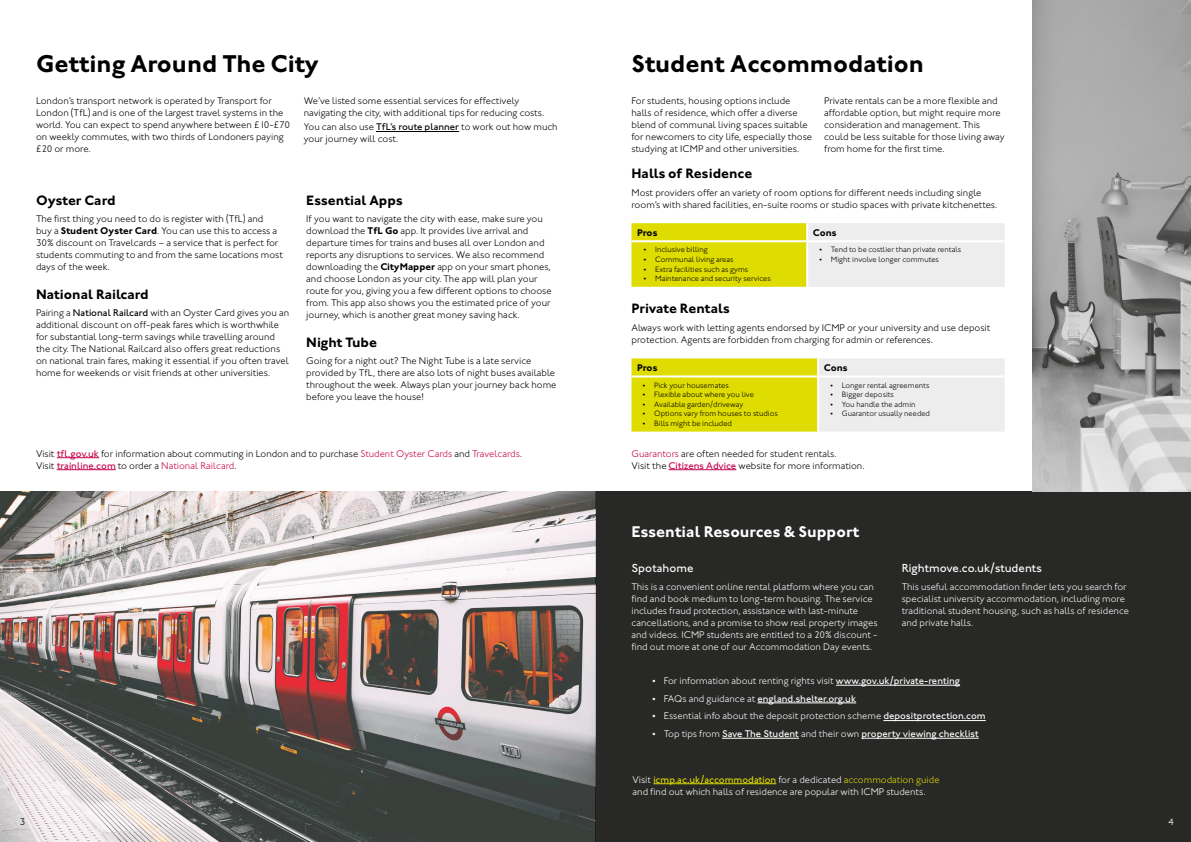
<style>
.page{position:relative;width:1191px;height:842px;background:#fff}
.page>*{position:absolute;margin:0;border:0;box-sizing:border-box;transform-origin:0 0}
.t1{font:700 25px "Johnston ITC";color:#000}
.t2{font:700 16px "Johnston ITC";color:#fff}
.t3{font:700 14px "Johnston ITC";color:#000}
.t4{font:500 12px "Johnston ITC";color:#fff}
.t5{font:300 10px/12px "Johnston ITC";color:#000}
.t6{font:300 10px/12px "Johnston ITC";color:#fff}
.t7{font:500 10px "Johnston ITC";color:#fff}
.t8{font:700 10px "Johnston ITC";color:#000}
.t9{font:300 8px "Johnston ITC";color:#000}
.s1{font-weight:500}
.s2{font-weight:700}
.s3{font-weight:500;color:#c4014b}
.s4{color:#c4014b}
.s5{font-weight:300}
.s6{font-weight:500;color:#dedc00}
.s7{color:#dedc00}
</style>
<div class="page">
<div style="left:595px;top:492px;width:596px;height:350px;background:#282827"></div>
<img style="left:0;top:492px;width:595px;height:350px">
<svg style="left:631px;top:223px;width:373px;height:64px;background:#e6e57f"></svg>
<hr style="left:631px;top:240px;width:176px;height:2px;background:#fff">
<hr style="left:807px;top:240px;width:197px;height:2px;background:#fff">
<hr style="left:806px;top:242px;width:2px;height:45px;background:#fff">
<svg style="left:631px;top:358px;width:373px;height:74px;background:#e5e579"></svg>
<hr style="left:631px;top:375px;width:187px;height:2px;background:#fff">
<hr style="left:818px;top:375px;width:186px;height:2px;background:#fff">
<hr style="left:817px;top:377px;width:2px;height:55px;background:#fff">
<hr style="left:376px;top:131px;width:83px;height:1px;background:#000">
<hr style="left:57px;top:457px;width:42px;height:1px;background:#c4014b">
<hr style="left:57px;top:469px;width:59px;height:1px;background:#c4014b">
<hr style="left:653px;top:783px;width:123px;height:1px;background:#dedc00">
<hr style="left:668px;top:469px;width:68px;height:1px;background:#c4014b">
<hr style="left:836px;top:685px;width:124px;height:1px;background:#fff">
<hr style="left:757px;top:702px;width:99px;height:1px;background:#fff">
<hr style="left:883px;top:720px;width:102px;height:1px;background:#fff">
<hr style="left:722px;top:738px;width:77px;height:1px;background:#fff">
<hr style="left:861px;top:738px;width:117px;height:1px;background:#fff">
<img style="left:1032px;top:0;width:159px;height:492px">
<h1 class="t1" style="left:36px;top:49px;width:284px">Getting Around The City</h1>
<p class="t5" style="left:36px;top:94px;width:255px">London’s transport network is operated by Transport for London (TfL) and is one of the largest travel systems in the world. You can expect to spend anywhere between £10-£70 on weekly commutes, with two thirds of Londoners paying £20 or more.</p>
<p class="t5" style="left:304px;top:94px;width:242px">We’ve listed some essential services for effectively navigating the city, with additional tips for reducing costs.</p>
<p class="t5" style="left:304px;top:121px;width:255px">You can also use <span class="s1">TfL’s route planner</span> to work out how much your journey will cost.</p>
<h3 class="t3" style="left:36px;top:192px;width:81px">Oyster Card</h3>
<p class="t5" style="left:36px;top:213px;width:248px">The first thing you need to do is register with (TfL) and<br>buy a <span class="s2">Student Oyster Card</span>. You can use this to access a 30% discount on Travelcards – a service that is perfect for students commuting to and from the same locations most days of the week.</p>
<h3 class="t3" style="left:36px;top:285px;width:114px">National Railcard</h3>
<p class="t5" style="left:36px;top:307px;width:255px">Pairing a <span class="s1">National Railcard</span> with an Oyster Card gives you an additional discount on off-peak fares which is worthwhile for substantial long-term savings while travelling around the city. The National Railcard also offers great reductions on national train fares, making it essential if you often travel home for weekends or visit friends at other universities.</p>
<h3 class="t3" style="left:306px;top:192px;width:98px">Essential Apps</h3>
<p class="t5" style="left:306px;top:213px;width:247px">If you want to navigate the city with ease, make sure you download the <span class="s2">TfL Go</span> app. It provides live arrival and departure times for trains and buses all over London and reports any disruptions to services. We also recommend downloading the <span class="s2">CityMapper</span> app on your smart phones, and choose London as your city. The app will plan your route for you, giving you a few different options to choose from. This app also shows you the estimated price of your journey, which is another great money saving hack.</p>
<h3 class="t3" style="left:306px;top:333px;width:72px">Night Tube</h3>
<p class="t5" style="left:306px;top:355px;width:252px">Going for a night out? The Night Tube is a late service provided by TfL, there are also lots of night buses available throughout the week. Always plan your journey back home before you leave the house!</p>
<p class="t5" style="left:36px;top:447px;width:487px">Visit <span class="s3">tfl.gov.uk</span> for information about commuting in London and to purchase <span class="s4">Student Oyster Cards</span> and <span class="s4">Travelcards</span>.<br>Visit <span class="s3">trainline.com</span> to order a <span class="s4">National Railcard</span>.</p>
<h1 class="t1" style="left:631px;top:49px;width:294px">Student Accommodation</h1>
<p class="t5" style="left:631px;top:94px;width:182px">For students, housing options include halls of residence, which offer a diverse blend of communal living spaces suitable for newcomers to city life, especially those studying at ICMP and other universities.</p>
<p class="t5" style="left:824px;top:94px;width:182px">Private rentals can be a more flexible and affordable option, but might require more consideration and management. This could be less suitable for those living away from home for the first time.</p>
<h3 class="t3" style="left:631px;top:165px;width:122px">Halls of Residence</h3>
<p class="t5" style="left:631px;top:186px;width:367px">Most providers offer an variety of room options for different needs including single room’s with shared facilities, en-suite rooms or studio spaces with private kitchenettes.</p>
<p class="t8" style="left:637px;top:226px;width:22px">Pros</p>
<p class="t8" style="left:813px;top:226px;width:25px">Cons</p>
<p class="t9" style="left:644px;top:245px;width:65px">• Inclusive billing</p>
<p class="t9" style="left:644px;top:255px;width:91px">• Communal living areas</p>
<p class="t9" style="left:644px;top:264px;width:106px">• Extra facilities such as gyms</p>
<p class="t9" style="left:644px;top:274px;width:128px">• Maintenance and security services</p>
<p class="t9" style="left:819px;top:245px;width:143px">• Tend to be costlier than private rentals</p>
<p class="t9" style="left:819px;top:255px;width:121px">• Might involve longer commutes</p>
<h3 class="t3" style="left:631px;top:300px;width:100px">Private Rentals</h3>
<p class="t5" style="left:631px;top:321px;width:360px">Always work with letting agents endorsed by ICMP or your university and use deposit protection. Agents are forbidden from charging for admin or references.</p>
<p class="t8" style="left:637px;top:361px;width:22px">Pros</p>
<p class="t8" style="left:824px;top:361px;width:25px">Cons</p>
<p class="t9" style="left:643px;top:380px;width:87px">• Pick your housemates</p>
<p class="t9" style="left:643px;top:390px;width:113px">• Flexible about where you live</p>
<p class="t9" style="left:643px;top:399px;width:102px">• Available garden/driveway</p>
<p class="t9" style="left:643px;top:409px;width:136px">• Options vary from houses to studios</p>
<p class="t9" style="left:643px;top:418px;width:91px">• Bills might be included</p>
<p class="t9" style="left:830px;top:380px;width:100px">• Longer rental agreements</p>
<p class="t9" style="left:830px;top:390px;width:65px">• Bigger deposits</p>
<p class="t9" style="left:830px;top:399px;width:87px">• You handle the admin</p>
<p class="t9" style="left:830px;top:409px;width:101px">• Guarantor usually needed</p>
<p class="t5" style="left:631px;top:447px;width:234px"><span class="s4">Guarantors</span> are often needed for student rentals.<br>Visit the <span class="s3">Citizens Advice</span> website for more information.</p>
<h2 class="t2" style="left:631px;top:522px;width:230px">Essential Resources &amp; Support</h2>
<p class="t4" style="left:631px;top:561px;width:63px">Spotahome</p>
<p class="t6" style="left:631px;top:580px;width:248px">This is a convenient online rental platform where you can find and book medium to long-term housing. The service includes fraud protection, assistance with last-minute cancellations, and a promise to show real property images and videos. ICMP students are entitled to a 20% discount - find out more at one of our Accommodation Day events.</p>
<p class="t4" style="left:901px;top:561px;width:142px">Rightmove.co.uk/students</p>
<p class="t6" style="left:901px;top:580px;width:229px">This useful accommodation finder lets you search for specialist university accommodation, including more traditional student housing, such as halls of residence and private halls.</p>
<p class="t6" style="left:652px;top:675px;width:309px">• For information about renting rights visit <span class="s1">www.gov.uk/private-renting</span></p>
<p class="t7" style="left:652px;top:692px;width:205px"><span class="s5">• FAQs and guidance at</span> england.shelter.org.uk</p>
<p class="t6" style="left:652px;top:710px;width:335px">• Essential info about the deposit protection scheme <span class="s1">depositprotection.com</span></p>
<p class="t7" style="left:652px;top:728px;width:328px"><span class="s5">• Top tips from</span> Save The Student <span class="s5">and their own</span> property viewing checklist</p>
<p class="t6" style="left:632px;top:773px;width:308px">Visit <span class="s6">icmp.ac.uk/accommodation</span> for a dedicated <span class="s7">accommodation guide </span>and find out which halls of residence are popular with ICMP students.</p>
<p class="t5" style="left:20px;top:816px;width:7px">3</p>
<p class="t6" style="left:1168px;top:816px;width:7px">4</p>
</div>
